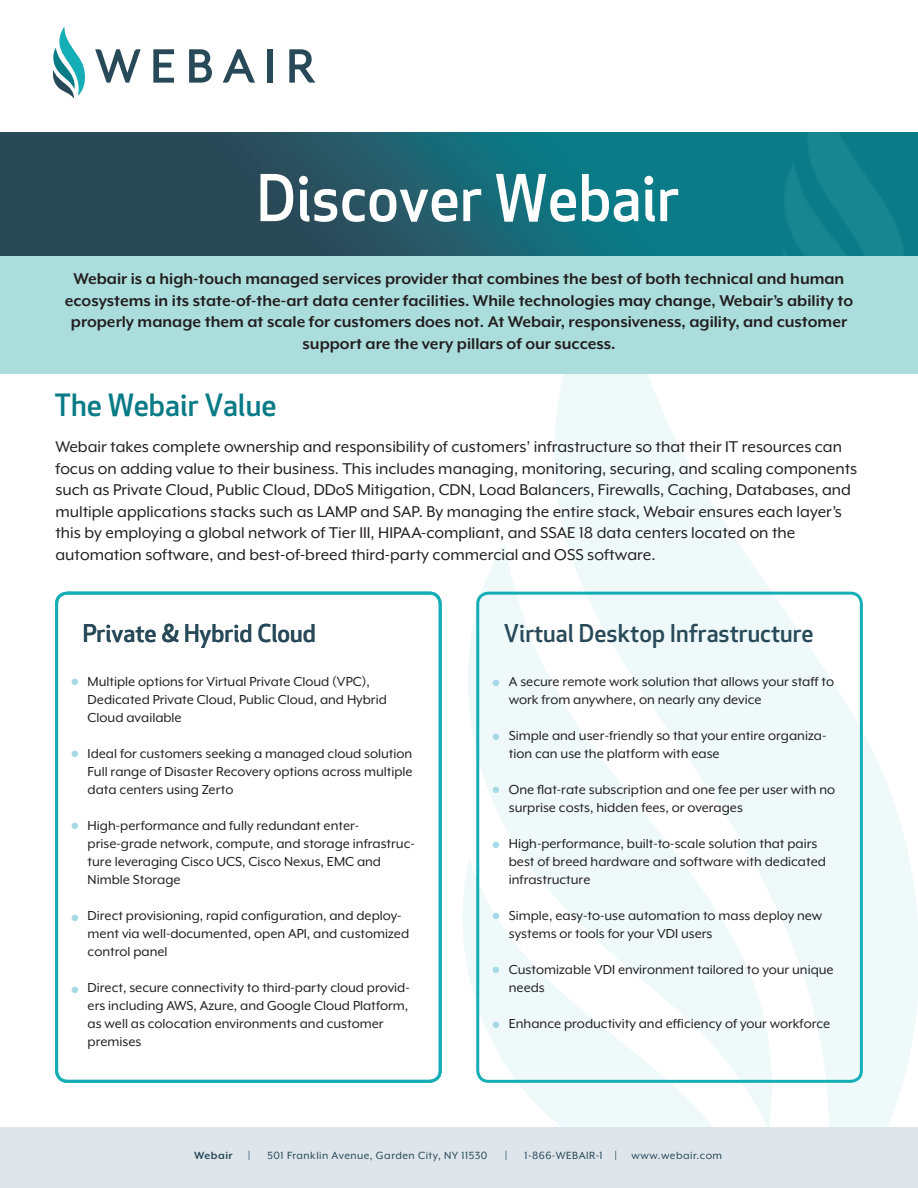
<style>
.page{position:relative;width:918px;height:1188px;background:#fff}
.page>*{position:absolute;margin:0;border:0;box-sizing:border-box;transform-origin:0 0}
.t1{font:500 63px "Apex New";color:#fff;scale:.96 1}
.t2{font:500 30px "Apex New";color:#087b87}
.t3{font:500 24px "Apex New";color:#284958}
.t4{font:18px/21.6px "Mr Eaves XL Mod OT";color:#231f20}
.t5{font:700 18px/21.6px "Mr Eaves XL Mod OT";color:#231f20;text-align:center}
.t6{font:15px/18px "Mr Eaves XL Mod OT";color:#231f20}
.t7{font:12px "Mr Eaves XL Mod OT";letter-spacing:.04em;color:#284958}
.t8{font:700 12px "Mr Eaves XL Mod OT";letter-spacing:.04em;color:#284958}
.t9{font:9px "Zapf Dingbats ITC";color:#a6d9e6}
</style>
<div class="page">
<svg style="left:554px;top:374px;width:364px;height:753px"></svg>
<svg style="left:468px;top:542px;width:318px;height:585px;fill:#eff9fa"></svg>
<svg style="left:463px;top:858px;width:300px;height:269px;fill:#eff9fa"></svg>
<img style="left:0;top:133px;width:918px;height:123px">
<div style="left:0;top:256px;width:918px;height:118px;background:#acdddd"></div>
<svg style="left:53px;top:26px;width:32px;height:73px"></svg>
<svg style="left:95px;top:49px;width:46px;height:34px"></svg>
<svg style="left:153px;top:49px;width:21px;height:34px"></svg>
<svg style="left:189px;top:49px;width:23px;height:34px"></svg>
<svg style="left:223px;top:49px;width:32px;height:34px"></svg>
<div style="left:268px;top:49px;width:5px;height:34px;background:#284958"></div>
<svg style="left:289px;top:49px;width:26px;height:34px"></svg>
<div style="left:0;top:1127px;width:918px;height:61px;background:#dee5eb"></div>
<div style="left:476px;top:592px;width:387px;height:491px;border:3px solid #16aeb6;border-radius:11px"></div>
<div style="left:55px;top:592px;width:387px;height:491px;border:3px solid #16aeb6;border-radius:11px"></div>
<h1 class="t1" style="left:257px;top:156px;width:441px">Discover Webair</h1>
<p class="t5" style="left:65px;top:268px;width:790px">Webair is a high-touch managed services provider that combines the best of both technical and human ecosystems in its state-of-the-art data center facilities. While technologies may change, Webair’s ability to properly manage them at scale for customers does not. At Webair, responsiveness, agility, and customer support are the very pillars of our success.</p>
<h2 class="t2" style="left:55px;top:385px;width:224px">The Webair Value</h2>
<p class="t4" style="left:55px;top:436px;width:803px">Webair takes complete ownership and responsibility of customers’ infrastructure so that their IT resources can focus on adding value to their business. This includes managing, monitoring, securing, and scaling components such as Private Cloud, Public Cloud, DDoS Mitigation, CDN, Load Balancers, Firewalls, Caching, Databases, and multiple applications stacks such as LAMP and SAP. By managing the entire stack, Webair ensures each layer’s this by employing a global network of Tier III, HIPAA-compliant, and SSAE 18 data centers located on the automation software, and best-of-breed third-party commercial and OSS software.</p>
<h3 class="t3" style="left:83px;top:617px;width:235px">Private &amp; Hybrid Cloud</h3>
<p class="t9" style="left:71px;top:678px;width:9px">●</p>
<p class="t9" style="left:71px;top:750px;width:9px">●</p>
<p class="t9" style="left:71px;top:822px;width:9px">●</p>
<p class="t9" style="left:71px;top:913px;width:9px">●</p>
<p class="t9" style="left:71px;top:985px;width:9px">●</p>
<p class="t6" style="left:88px;top:673px;width:301px">Multiple options for Virtual Private Cloud (VPC),<br>Dedicated Private Cloud, Public Cloud, and Hybrid<br>Cloud available</p>
<p class="t6" style="left:88px;top:745px;width:327px;text-align:justify">Ideal for customers seeking a managed cloud solution Full range of Disaster Recovery options across multiple data centers using Zerto</p>
<p class="t6" style="left:88px;top:817px;width:329px">High-performance and fully redundant enter&shy;prise-grade network, compute, and storage infrastruc&shy;ture leveraging Cisco UCS, Cisco Nexus, EMC and Nimble Storage</p>
<p class="t6" style="left:88px;top:907px;width:323px">Direct provisioning, rapid configuration, and deploy&shy;ment via well-documented, open API, and customized control panel</p>
<p class="t6" style="left:88px;top:979px;width:324px">Direct, secure connectivity to third-party cloud provid&shy;ers including AWS, Azure, and Google Cloud Platform, as well as colocation environments and customer premises</p>
<h3 class="t3" style="left:504px;top:617px;width:311px">Virtual Desktop Infrastructure</h3>
<p class="t6" style="left:509px;top:673px;width:327px">A secure remote work solution that allows your staff to work from anywhere, on nearly any device</p>
<p class="t6" style="left:509px;top:727px;width:319px">Simple and user-friendly so that your entire organiza&shy;tion can use the platform with ease</p>
<p class="t6" style="left:509px;top:781px;width:328px">One flat-rate subscription and one fee per user with no surprise costs, hidden fees, or overages</p>
<p class="t6" style="left:509px;top:835px;width:319px">High-performance, built-to-scale solution that pairs best of breed hardware and software with dedicated infrastructure</p>
<p class="t6" style="left:509px;top:907px;width:315px">Simple, easy-to-use automation to mass deploy new systems or tools for your VDI users</p>
<p class="t6" style="left:509px;top:961px;width:326px">Customizable VDI environment tailored to your unique needs</p>
<p class="t6" style="left:509px;top:1015px;width:323px">Enhance productivity and efficiency of your workforce</p>
<p class="t9" style="left:493px;top:679px;width:9px">●</p>
<p class="t9" style="left:493px;top:733px;width:9px">●</p>
<p class="t9" style="left:493px;top:786px;width:9px">●</p>
<p class="t9" style="left:493px;top:841px;width:9px">●</p>
<p class="t9" style="left:493px;top:912px;width:9px">●</p>
<p class="t9" style="left:493px;top:966px;width:9px">●</p>
<p class="t9" style="left:493px;top:1020px;width:9px">●</p>
<p class="t8" style="left:194px;top:1149px;width:40px">Webair</p>
<p class="t7" style="left:248px;top:1149px;width:4px">|</p>
<p class="t7" style="left:268px;top:1149px;width:221px">501 Franklin Avenue, Garden City, NY 11530</p>
<p class="t7" style="left:505px;top:1149px;width:4px">|</p>
<p class="t7" style="left:525px;top:1149px;width:199px">1-866-WEBAIR-1 | www.webair.com</p>
</div>
